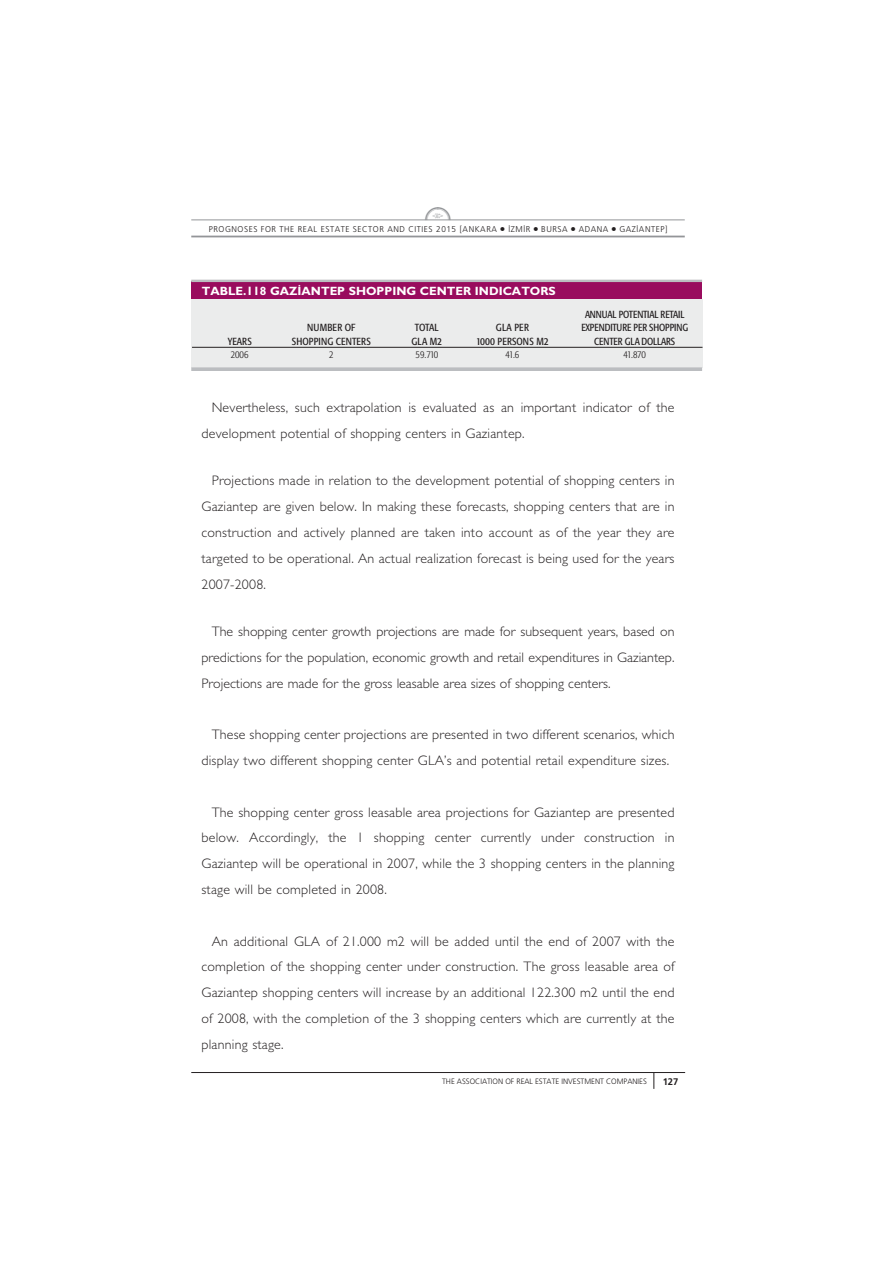
<style>
.page{position:relative;width:893px;height:1263px;background:#fff}
.page>*{position:absolute;margin:0;border:0;box-sizing:border-box;transform-origin:0 0}
.t1{font:300 13.8px/25.8px "Gill Sans";letter-spacing:.015em;color:#231f20;text-align:justify}
.t2{font:700 12px "Gill Sans";color:#fff}
.t3{font:12px "Acicek";color:#939598}
.t4{font:10.2px/13.2px "Formata TR Condensed TAB";color:#231f20;text-align:center}
.t5{font:10.2px/13.2px "Formata TR Condensed TAB";letter-spacing:.02em;color:#231f20;text-align:center}
.t6{font:300 condensed 10.2px "Formata TR";letter-spacing:-.02em;color:#231f20}
.t7{font:700 9.6px "Frutiger";color:#231f20}
.t8{font:300 8.4px "Frutiger";letter-spacing:.065em;color:#231f20}
.t9{font:300 7.8px "Frutiger";color:#231f20}
</style>
<div class="page">
<div style="left:191px;top:299px;width:511px;height:69px;background:#ebecec"></div>
<hr style="left:191px;top:1072px;width:494px;height:1px;background:#231f20">
<hr style="left:191px;top:236px;width:493px;height:1px;background:#939598">
<svg style="left:653px;top:1073px;width:1px;height:16px"></svg>
<hr style="left:191px;top:220px;width:493px;height:1px;background:#939598">
<div style="left:192px;top:282px;width:510px;height:17px;background:#990c5e"></div>
<svg style="left:191px;top:367px;width:511px;height:4px;background:#bfc1c4"></svg>
<hr style="left:191px;top:280px;width:511px;height:2px;background:#bbbdc0">
<hr style="left:192px;top:347px;width:510px;height:1px;background:#231f20">
<svg style="left:425px;top:219px;width:26px;height:1px"></svg>
<p class="t3" style="left:433px;top:208px;width:12px">l</p>
<p class="t8" style="left:209px;top:225px;width:290px">PROGNOSES FOR THE REAL ESTATE SECTOR AND CITIES 2015 [ANKARA</p>
<p class="t8" style="left:508px;top:225px;width:23px">‹ZM‹R</p>
<p class="t8" style="left:541px;top:225px;width:28px">BURSA</p>
<p class="t8" style="left:578px;top:225px;width:31px">ADANA</p>
<p class="t8" style="left:619px;top:225px;width:49px">GAZ‹ANTEP]</p>
<p class="t2" style="left:202px;top:286px;width:355px">TABLE.118 GAZ‹ANTEP SHOPPING CENTER INDICATORS</p>
<p class="t4" style="left:228px;top:336px;width:26px">YEARS</p>
<p class="t6" style="left:231px;top:350px;width:20px">2006</p>
<p class="t5" style="left:292px;top:322px;width:80px">NUMBER OF<br>SHOPPING CENTERS</p>
<p class="t6" style="left:329px;top:350px;width:6px">2</p>
<p class="t4" style="left:411px;top:322px;width:32px">TOTAL<br>GLA M2</p>
<p class="t6" style="left:415px;top:350px;width:24px">59.710</p>
<p class="t5" style="left:476px;top:322px;width:74px">GLA PER<br>1000 PERSONS M2</p>
<p class="t6" style="left:505px;top:350px;width:16px">41.6</p>
<p class="t4" style="left:581px;top:309px;width:108px">ANNUAL POTENTIAL RETAIL<br>EXPENDITURE PER SHOPPING<br>CENTER GLA DOLLARS</p>
<p class="t6" style="left:623px;top:350px;width:24px">41.870</p>
<p class="t1" style="left:201px;top:396px;width:474px;text-indent:10px">Nevertheless, such extrapolation is evaluated as an important indicator of the development potential of shopping centers in Gaziantep.</p>
<p class="t1" style="left:201px;top:469px;width:474px;text-indent:10px">Projections made in relation to the development potential of shopping centers in Gaziantep are given below. In making these forecasts, shopping centers that are in construction and actively planned are taken into account as of the year they are targeted to be operational. An actual realization forecast is being used for the years 2007-2008.</p>
<p class="t1" style="left:201px;top:620px;width:474px;text-indent:10px">The shopping center growth projections are made for subsequent years, based on predictions for the population, economic growth and retail expenditures in Gaziantep.<br>Projections are made for the gross leasable area sizes of shopping centers.</p>
<p class="t1" style="left:201px;top:723px;width:474px;text-indent:10px">These shopping center projections are presented in two different scenarios, which display two different shopping center GLA’s and potential retail expenditure sizes.</p>
<p class="t1" style="left:201px;top:801px;width:474px;text-indent:10px">The shopping center gross leasable area projections for Gaziantep are presented below. Accordingly, the 1 shopping center currently under construction in Gaziantep will be operational in 2007, while the 3 shopping centers in the planning stage will be completed in 2008.</p>
<p class="t1" style="left:201px;top:930px;width:474px;text-indent:10px">An additional GLA of 21.000 m2 will be added until the end of 2007 with the completion of the shopping center under construction. The gross leasable area of Gaziantep shopping centers will increase by an additional 122.300 m2 until the end of 2008, with the completion of the 3 shopping centers which are currently at the planning stage.</p>
<p class="t9" style="left:442px;top:1078px;width:206px">THE ASSOCIATION OF REAL ESTATE INVESTMENT COMPANIES</p>
<p class="t7" style="left:662px;top:1078px;width:17px">127</p>
</div>
